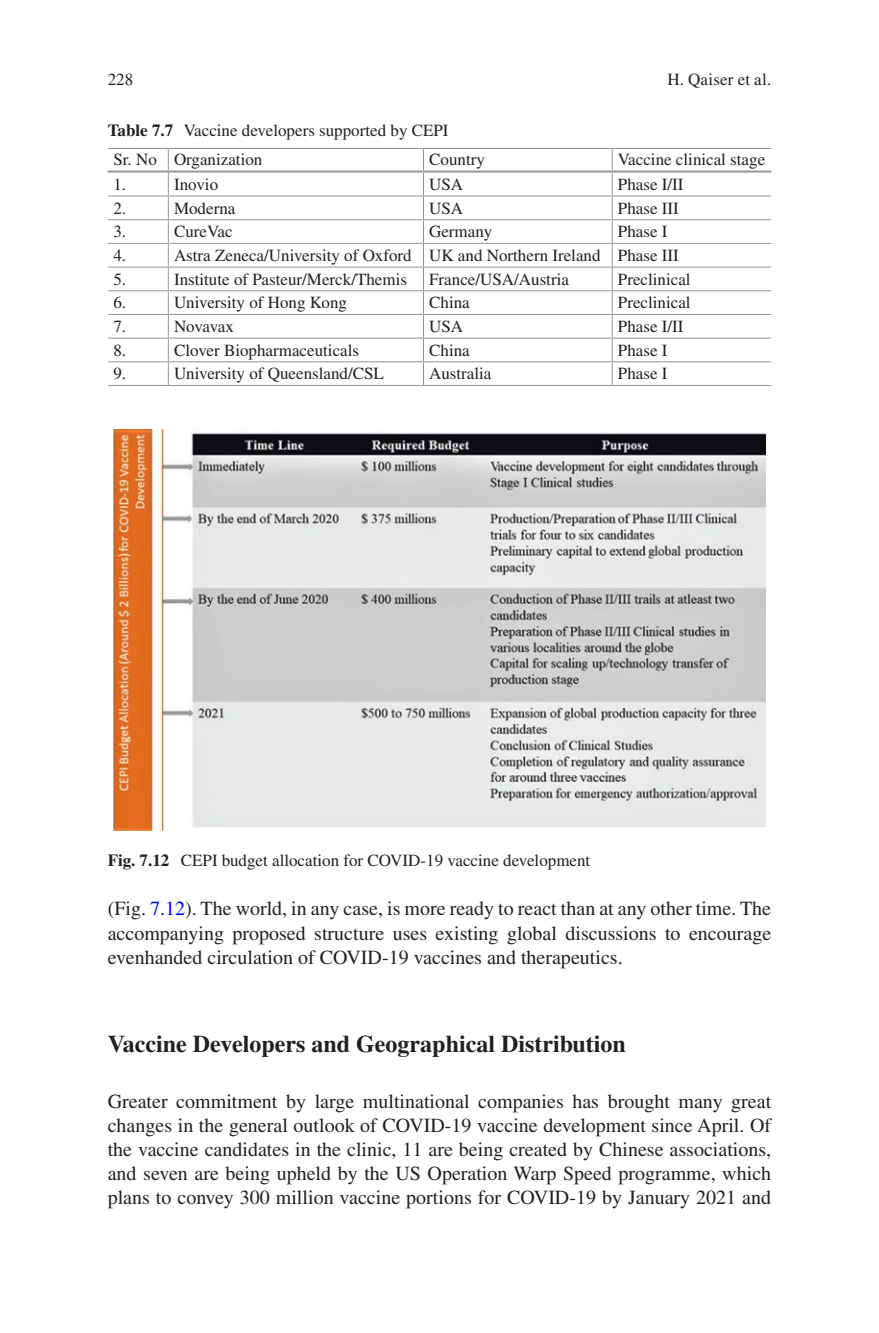
<style>
.page{position:relative;width:879px;height:1333px;background:#fff}
.page>*{position:absolute;margin:0;border:0;box-sizing:border-box;transform-origin:0 0}
.t1{font:700 24px "Times LT Std";color:#231f20}
.t2{font:20px/24px "Times LT Std";color:#231f20;text-align:justify}
.t3{font:17px/28.6px "Times LT Std";color:#231f20}
.t4{font:17px "Times LT Std Roman 2";letter-spacing:.005em;color:#231f20}
.s1{font-weight:700}
.s2{color:#00f}
</style>
<div class="page">
<hr style="left:108px;top:148px;width:60px;height:1px;background:#939598">
<hr style="left:108px;top:170px;width:60px;height:2px;background:#939598">
<hr style="left:168px;top:148px;width:255px;height:1px;background:#939598">
<hr style="left:168px;top:170px;width:255px;height:2px;background:#939598">
<hr style="left:423px;top:148px;width:189px;height:1px;background:#939598">
<hr style="left:423px;top:170px;width:189px;height:2px;background:#939598">
<hr style="left:612px;top:148px;width:159px;height:1px;background:#939598">
<hr style="left:612px;top:170px;width:159px;height:2px;background:#939598">
<hr style="left:108px;top:195px;width:60px;height:1px;background:#939598">
<hr style="left:168px;top:195px;width:255px;height:1px;background:#939598">
<hr style="left:423px;top:195px;width:189px;height:1px;background:#939598">
<hr style="left:612px;top:195px;width:159px;height:1px;background:#939598">
<hr style="left:108px;top:219px;width:60px;height:1px;background:#939598">
<hr style="left:168px;top:219px;width:255px;height:1px;background:#939598">
<hr style="left:423px;top:219px;width:189px;height:1px;background:#939598">
<hr style="left:612px;top:219px;width:159px;height:1px;background:#939598">
<hr style="left:108px;top:243px;width:60px;height:1px;background:#939598">
<hr style="left:168px;top:243px;width:255px;height:1px;background:#939598">
<hr style="left:423px;top:243px;width:189px;height:1px;background:#939598">
<hr style="left:612px;top:243px;width:159px;height:1px;background:#939598">
<hr style="left:108px;top:266px;width:60px;height:1px;background:#939598">
<hr style="left:168px;top:266px;width:255px;height:1px;background:#939598">
<hr style="left:423px;top:266px;width:189px;height:1px;background:#939598">
<hr style="left:612px;top:266px;width:159px;height:1px;background:#939598">
<hr style="left:108px;top:290px;width:60px;height:1px;background:#939598">
<hr style="left:168px;top:290px;width:255px;height:1px;background:#939598">
<hr style="left:423px;top:290px;width:189px;height:1px;background:#939598">
<hr style="left:612px;top:290px;width:159px;height:1px;background:#939598">
<hr style="left:108px;top:314px;width:60px;height:1px;background:#939598">
<hr style="left:168px;top:314px;width:255px;height:1px;background:#939598">
<hr style="left:423px;top:314px;width:189px;height:1px;background:#939598">
<hr style="left:612px;top:314px;width:159px;height:1px;background:#939598">
<hr style="left:108px;top:337px;width:60px;height:1px;background:#939598">
<hr style="left:168px;top:337px;width:255px;height:1px;background:#939598">
<hr style="left:423px;top:337px;width:189px;height:1px;background:#939598">
<hr style="left:612px;top:337px;width:159px;height:1px;background:#939598">
<hr style="left:423px;top:361px;width:189px;height:1px;background:#939598">
<hr style="left:423px;top:385px;width:189px;height:1px;background:#939598">
<hr style="left:168px;top:361px;width:255px;height:1px;background:#939598">
<svg style="left:423px;top:149px;width:1px;height:236px"></svg>
<hr style="left:168px;top:385px;width:255px;height:1px;background:#939598">
<hr style="left:612px;top:361px;width:159px;height:1px;background:#939598">
<svg style="left:612px;top:149px;width:1px;height:236px"></svg>
<hr style="left:612px;top:385px;width:159px;height:1px;background:#939598">
<hr style="left:108px;top:361px;width:60px;height:1px;background:#939598">
<svg style="left:168px;top:149px;width:1px;height:236px"></svg>
<hr style="left:108px;top:385px;width:60px;height:1px;background:#939598">
<img style="left:113px;top:429px;width:653px;height:401px">
<p class="t3" style="left:108px;top:65px;width:27px">228</p>
<p class="t4" style="left:667px;top:70px;width:105px">H. Qaiser et al.</p>
<p class="t3" style="left:113px;top:116px;width:337px;text-indent:-6px"><span class="s1">Table 7.7</span> Vaccine developers supported by CEPI<br>Sr. No Organization</p>
<p class="t3" style="left:429px;top:144px;width:57px">Country</p>
<p class="t3" style="left:618px;top:144px;width:149px">Vaccine clinical stage</p>
<p class="t3" style="left:113px;top:170px;width:14px">1.</p>
<p class="t3" style="left:174px;top:170px;width:46px">Inovio</p>
<p class="t3" style="left:429px;top:170px;width:36px">USA</p>
<p class="t3" style="left:618px;top:170px;width:67px">Phase I/II</p>
<p class="t3" style="left:113px;top:193px;width:14px">2.</p>
<p class="t3" style="left:174px;top:193px;width:63px">Moderna</p>
<p class="t3" style="left:429px;top:193px;width:36px">USA</p>
<p class="t3" style="left:618px;top:193px;width:62px">Phase III</p>
<p class="t3" style="left:113px;top:217px;width:14px">3.</p>
<p class="t3" style="left:174px;top:217px;width:60px">CureVac</p>
<p class="t3" style="left:429px;top:217px;width:65px">Germany</p>
<p class="t3" style="left:618px;top:217px;width:51px">Phase I</p>
<p class="t3" style="left:113px;top:241px;width:14px">4.</p>
<p class="t3" style="left:174px;top:241px;width:506px">Astra Zeneca/University of Oxford UK and Northern Ireland Phase III</p>
<p class="t3" style="left:113px;top:264px;width:14px">5.</p>
<p class="t3" style="left:174px;top:264px;width:235px">Institute of Pasteur/Merck/Themis</p>
<p class="t3" style="left:429px;top:264px;width:141px">France/USA/Austria</p>
<p class="t3" style="left:618px;top:264px;width:74px">Preclinical</p>
<p class="t3" style="left:113px;top:288px;width:14px">6.</p>
<p class="t3" style="left:174px;top:288px;width:174px">University of Hong Kong</p>
<p class="t3" style="left:429px;top:288px;width:42px">China</p>
<p class="t3" style="left:618px;top:288px;width:74px">Preclinical</p>
<p class="t3" style="left:113px;top:312px;width:14px">7.</p>
<p class="t3" style="left:174px;top:312px;width:61px">Novavax</p>
<p class="t3" style="left:429px;top:312px;width:36px">USA</p>
<p class="t3" style="left:618px;top:312px;width:67px">Phase I/II</p>
<p class="t3" style="left:113px;top:335px;width:14px">8.</p>
<p class="t3" style="left:174px;top:335px;width:187px">Clover Biopharmaceuticals</p>
<p class="t3" style="left:429px;top:335px;width:42px">China</p>
<p class="t3" style="left:618px;top:335px;width:51px">Phase I</p>
<p class="t3" style="left:113px;top:359px;width:14px">9.</p>
<p class="t3" style="left:174px;top:359px;width:211px">University of Queensland/CSL</p>
<p class="t3" style="left:429px;top:359px;width:64px">Australia</p>
<p class="t3" style="left:618px;top:359px;width:51px">Phase I</p>
<p class="t3" style="left:108px;top:845px;width:484px"><span class="s1">Fig. 7.12</span> CEPI budget allocation for COVID-19 vaccine development</p>
<p class="t2" style="left:108px;top:896px;width:665px">(Fig. <span class="s2">7.12</span>). The world, in any case, is more ready to react than at any other time. The accompanying proposed structure uses existing global discussions to encourage evenhanded circulation of COVID-19 vaccines and therapeutics.</p>
<p class="t1" style="left:108px;top:1029px;width:520px">Vaccine Developers and Geographical Distribution</p>
<p class="t2" style="left:108px;top:1088px;width:665px">Greater commitment by large multinational companies has brought many great changes in the general outlook of COVID-19 vaccine development since April. Of the vaccine candidates in the clinic, 11 are being created by Chinese associations, and seven are being upheld by the US Operation Warp Speed programme, which plans to convey 300 million vaccine portions for COVID-19 by January 2021 and</p>
</div>
